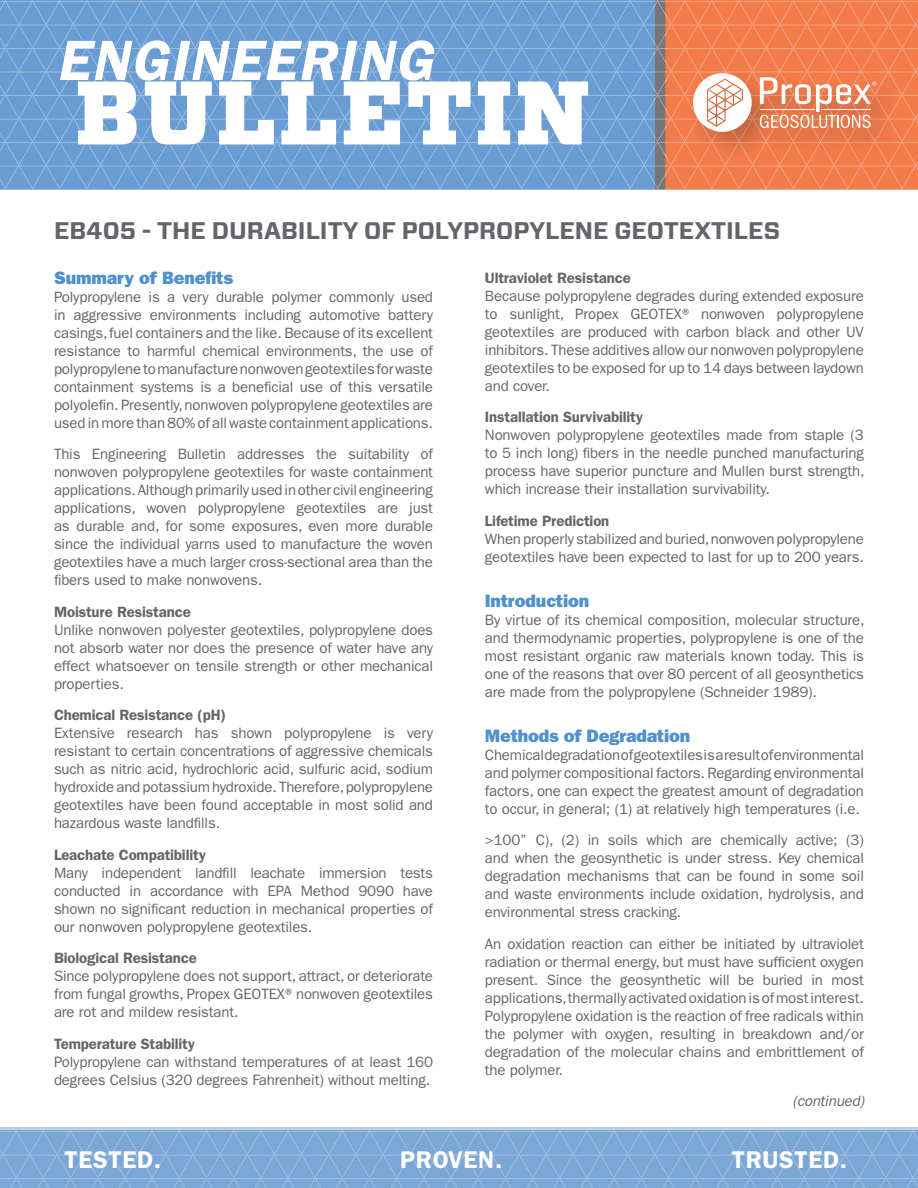
<style>
.page{position:relative;width:918px;height:1188px;background:#fff}
.page>*{position:absolute;margin:0;border:0;box-sizing:border-box;transform-origin:0 0}
.t1{font:900 90px "Vitesse";letter-spacing:.03em;color:#fff}
.t2{font:italic 600 57px "Franklin Gothic";letter-spacing:.03em;color:#fff}
.t3{font:600 24.3px "Franklin Gothic";letter-spacing:.03em;color:#fff}
.Bullentin_Title{font:700 24px "Vitesse Sans";color:#63656a}
.Header_-_Body{font:800 18px "Franklin Gothic";letter-spacing:-.01em;color:#5090cc}
.Body{font:15px/18px "ITC Franklin Gothic Std";letter-spacing:-.01em;color:#63656a;text-align:justify}
.SubHead_-_Body_-_Gra{font:600 15px "Franklin Gothic";letter-spacing:-.01em;color:#63656a}
.body_continued{font:italic 15px "Franklin Gothic";letter-spacing:-.01em;color:#63656a}
</style>
<div class="page">
<svg style="left:0;top:1128px;width:918px;height:60px;background:#81abd8"></svg>
<svg style="left:0;top:0;width:918px;height:190px;background:#9299b2"></svg>
<h2 class="t2" style="left:57px;top:27px;width:378px">ENGINEERING</h2>
<h1 class="t1" style="left:75px;top:53px;width:516px">BULLETIN</h1>
<p class="Bullentin_Title" style="left:54px;top:215px;width:728px">EB405 - THE DURABILITY OF POLYPROPYLENE GEOTEXTILES</p>
<p class="Header_-_Body" style="left:54px;top:267px;width:181px">Summary of Benefits</p>
<p class="Body" style="left:54px;top:288px;width:381px">Polypropylene is a very durable polymer commonly used in aggressive environments including automotive battery casings, fuel containers and the like. Because of its excellent resistance to harmful chemical environments, the use of polypropylene to manufacture nonwoven geotextiles for waste containment systems is a beneficial use of this versatile polyolefin. Presently, nonwoven polypropylene geotextiles are used in more than 80% of all waste containment applications.</p>
<p class="Body" style="left:54px;top:445px;width:381px">This Engineering Bulletin addresses the suitability of nonwoven polypropylene geotextiles for waste containment applications. Although primarily used in other civil engineering applications, woven polypropylene geotextiles are just as durable and, for some exposures, even more durable since the individual yarns used to manufacture the woven geotextiles have a much larger cross-sectional area than the fibers used to make nonwovens.</p>
<p class="SubHead_-_Body_-_Gra" style="left:54px;top:603px;width:138px">Moisture Resistance</p>
<p class="Body" style="left:54px;top:621px;width:381px">Unlike nonwoven polyester geotextiles, polypropylene does not absorb water nor does the presence of water have any effect whatsoever on tensile strength or other mechanical properties.</p>
<p class="SubHead_-_Body_-_Gra" style="left:54px;top:706px;width:174px">Chemical Resistance (pH)</p>
<p class="Body" style="left:54px;top:724px;width:381px">Extensive research has shown polypropylene is very resistant to certain concentrations of aggressive chemicals such as nitric acid, hydrochloric acid, sulfuric acid, sodium hydroxide and potassium hydroxide. Therefore, polypropylene geotextiles have been found acceptable in most solid and hazardous waste landfills.</p>
<p class="SubHead_-_Body_-_Gra" style="left:54px;top:846px;width:153px">Leachate Compatibility</p>
<p class="Body" style="left:54px;top:864px;width:381px">Many independent landfill leachate immersion tests conducted in accordance with EPA Method 9090 have shown no significant reduction in mechanical properties of our nonwoven polypropylene geotextiles.</p>
<p class="SubHead_-_Body_-_Gra" style="left:54px;top:949px;width:144px">Biological Resistance</p>
<p class="Body" style="left:54px;top:967px;width:381px">Since polypropylene does not support, attract, or deteriorate from fungal growths, Propex GEOTEX® nonwoven geotextiles are rot and mildew resistant.</p>
<p class="SubHead_-_Body_-_Gra" style="left:54px;top:1035px;width:143px">Temperature Stability</p>
<p class="Body" style="left:54px;top:1053px;width:381px">Polypropylene can withstand temperatures of at least 160 degrees Celsius (320 degrees Fahrenheit) without melting.</p>
<p class="SubHead_-_Body_-_Gra" style="left:485px;top:269px;width:147px">Ultraviolet Resistance</p>
<p class="Body" style="left:485px;top:287px;width:381px">Because polypropylene degrades during extended exposure to sunlight, Propex GEOTEX® nonwoven polypropylene geotextiles are produced with carbon black and other UV inhibitors. These additives allow our nonwoven polypropylene geotextiles to be exposed for up to 14 days between laydown and cover.</p>
<p class="SubHead_-_Body_-_Gra" style="left:485px;top:408px;width:160px">Installation Survivability</p>
<p class="Body" style="left:485px;top:426px;width:381px">Nonwoven polypropylene geotextiles made from staple (3 to 5 inch long) fibers in the needle punched manufacturing process have superior puncture and Mullen burst strength, which increase their installation survivability.</p>
<p class="SubHead_-_Body_-_Gra" style="left:485px;top:512px;width:126px">Lifetime Prediction</p>
<p class="Body" style="left:485px;top:530px;width:381px">When properly stabilized and buried, nonwoven polypropylene geotextiles have been expected to last for up to 200 years.</p>
<p class="Header_-_Body" style="left:485px;top:590px;width:106px">Introduction</p>
<p class="Body" style="left:485px;top:611px;width:381px">By virtue of its chemical composition, molecular structure, and thermodynamic properties, polypropylene is one of the most resistant organic raw materials known today. This is one of the reasons that over 80 percent of all geosynthetics are made from the polypropylene (Schneider 1989).</p>
<p class="Header_-_Body" style="left:485px;top:725px;width:207px">Methods of Degradation</p>
<p class="Body" style="left:485px;top:746px;width:381px">Chemical degradation of geotextiles is a result of environmental and polymer compositional factors. Regarding environmental factors, one can expect the greatest amount of degradation to occur, in general; (1) at relatively high temperatures (i.e.</p>
<p class="Body" style="left:485px;top:831px;width:381px">&gt;100” C), (2) in soils which are chemically active; (3) and when the geosynthetic is under stress. Key chemical degradation mechanisms that can be found in some soil and waste environments include oxidation, hydrolysis, and environmental stress cracking.</p>
<p class="Body" style="left:485px;top:935px;width:381px">An oxidation reaction can either be initiated by ultraviolet radiation or thermal energy, but must have sufficient oxygen present. Since the geosynthetic will be buried in most applications, thermally activated oxidation is of most interest.<br>Polypropylene oxidation is the reaction of free radicals within the polymer with oxygen, resulting in breakdown and/or degradation of the molecular chains and embrittlement of the polymer.</p>
<p class="body_continued" style="left:793px;top:1092px;width:73px">(continued)</p>
<h3 class="t3" style="left:65px;top:1145px;width:98px">TESTED.</h3>
<h3 class="t3" style="left:400px;top:1145px;width:104px">PROVEN.</h3>
<h3 class="t3" style="left:732px;top:1145px;width:117px">TRUSTED.</h3>
</div>
